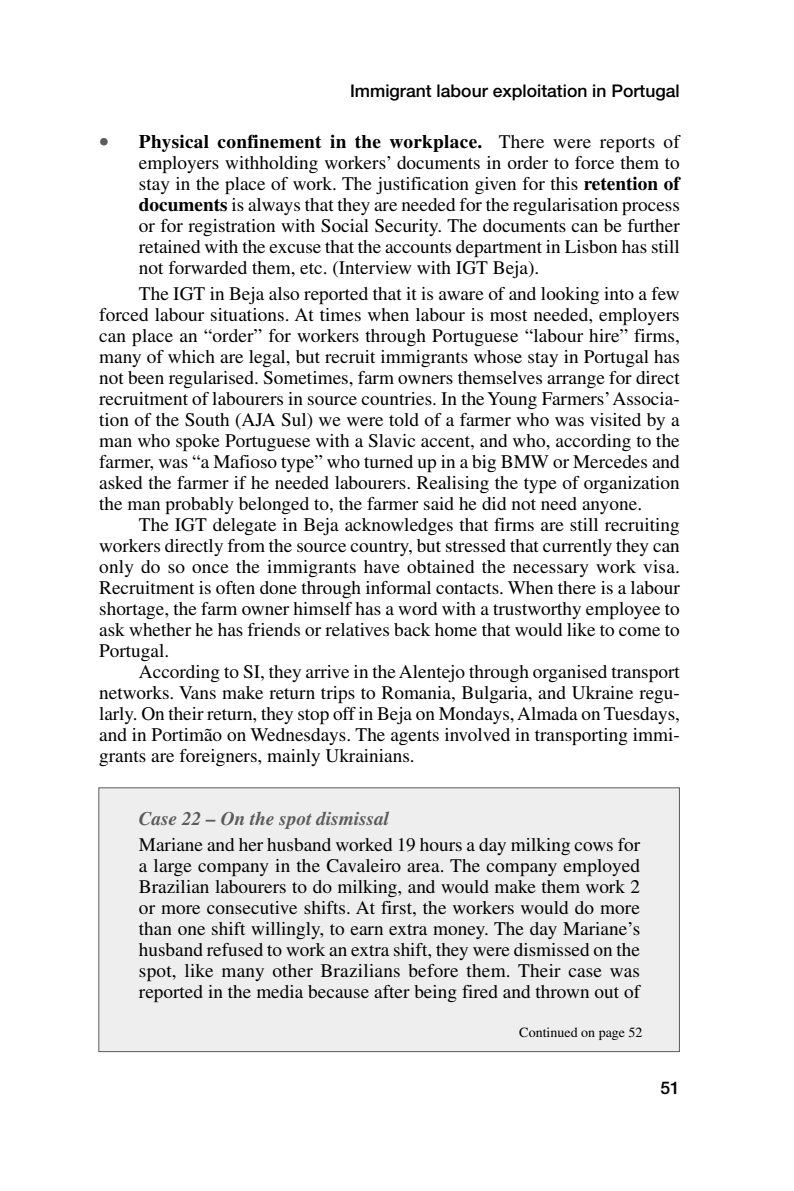
<style>
.page{position:relative;width:794px;height:1191px;background:#fff}
.page>*{position:absolute;margin:0;border:0;box-sizing:border-box;transform-origin:0 0}
.t1{font:19.25px/21px "Times";color:#000;text-align:justify}
.t2{font:italic 700 19.25px "Times";color:#5b5b5b}
.t3{font:500 17.5px "Helvetica Neue";color:#000}
.t4{font:14px "Times";color:#000}
.s1{font-size:28px;color:#5b5b5b}
.s2{font-weight:700}
</style>
<div class="page">
<div style="left:99px;top:788px;width:580px;height:263px;background:#eee"></div>
<div style="left:98px;top:787px;width:582px;height:265px;border:1px solid #5b5b5b"></div>
<p class="t3" style="left:350px;top:84px;width:331px">Immigrant labour exploitation in Portugal</p>
<p class="t1" style="left:139px;top:132px;width:542px;text-indent:-40px"><span class="s1">•</span> <span class="s2">Physical confinement in the workplace.</span> There were reports of employers withholding workers’ documents in order to force them to stay in the place of work. The justification given for this <span class="s2">retention of documents</span> is always that they are needed for the regularisation process or for registration with Social Security. The documents can be further retained with the excuse that the accounts department in Lisbon has still not forwarded them, etc. (Interview with IGT Beja).</p>
<p class="t1" style="left:99px;top:284px;width:582px;text-indent:40px">The IGT in Beja also reported that it is aware of and looking into a few forced labour situations. At times when labour is most needed, employers can place an “order” for workers through Portuguese “labour hire” firms, many of which are legal, but recruit immigrants whose stay in Portugal has not been regularised. Sometimes, farm owners themselves arrange for direct recruitment of labourers in source countries. In the Young Farmers’ Associa&shy;tion of the South (AJA Sul) we were told of a farmer who was visited by a man who spoke Portuguese with a Slavic accent, and who, according to the farmer, was “a Mafioso type” who turned up in a big BMW or Mercedes and asked the farmer if he needed labourers. Realising the type of organization the man probably belonged to, the farmer said he did not need anyone.</p>
<p class="t1" style="left:99px;top:515px;width:582px;text-indent:40px">The IGT delegate in Beja acknowledges that firms are still recruiting workers directly from the source country, but stressed that currently they can only do so once the immigrants have obtained the necessary work visa.<br>Recruitment is often done through informal contacts. When there is a labour shortage, the farm owner himself has a word with a trustworthy employee to ask whether he has friends or relatives back home that would like to come to Portugal.</p>
<p class="t1" style="left:99px;top:662px;width:582px;text-indent:40px">According to SI, they arrive in the Alentejo through organised transport networks. Vans make return trips to Romania, Bulgaria, and Ukraine regu&shy;larly. On their return, they stop off in Beja on Mondays, Almada on Tuesdays, and in Portimão on Wednesdays. The agents involved in transporting immi&shy;grants are foreigners, mainly Ukrainians.</p>
<p class="t2" style="left:139px;top:811px;width:252px">Case 22 – On the spot dismissal</p>
<p class="t1" style="left:139px;top:835px;width:503px">Mariane and her husband worked 19 hours a day milking cows for a large company in the Cavaleiro area. The company employed Brazilian labourers to do milking, and would make them work 2 or more consecutive shifts. At first, the workers would do more than one shift willingly, to earn extra money. The day Mariane’s husband refused to work an extra shift, they were dismissed on the spot, like many other Brazilians before them. Their case was reported in the media because after being fired and thrown out of</p>
<p class="t4" style="left:519px;top:1027px;width:125px">Continued on page 52</p>
<p class="t3" style="left:660px;top:1081px;width:21px">51</p>
</div>
